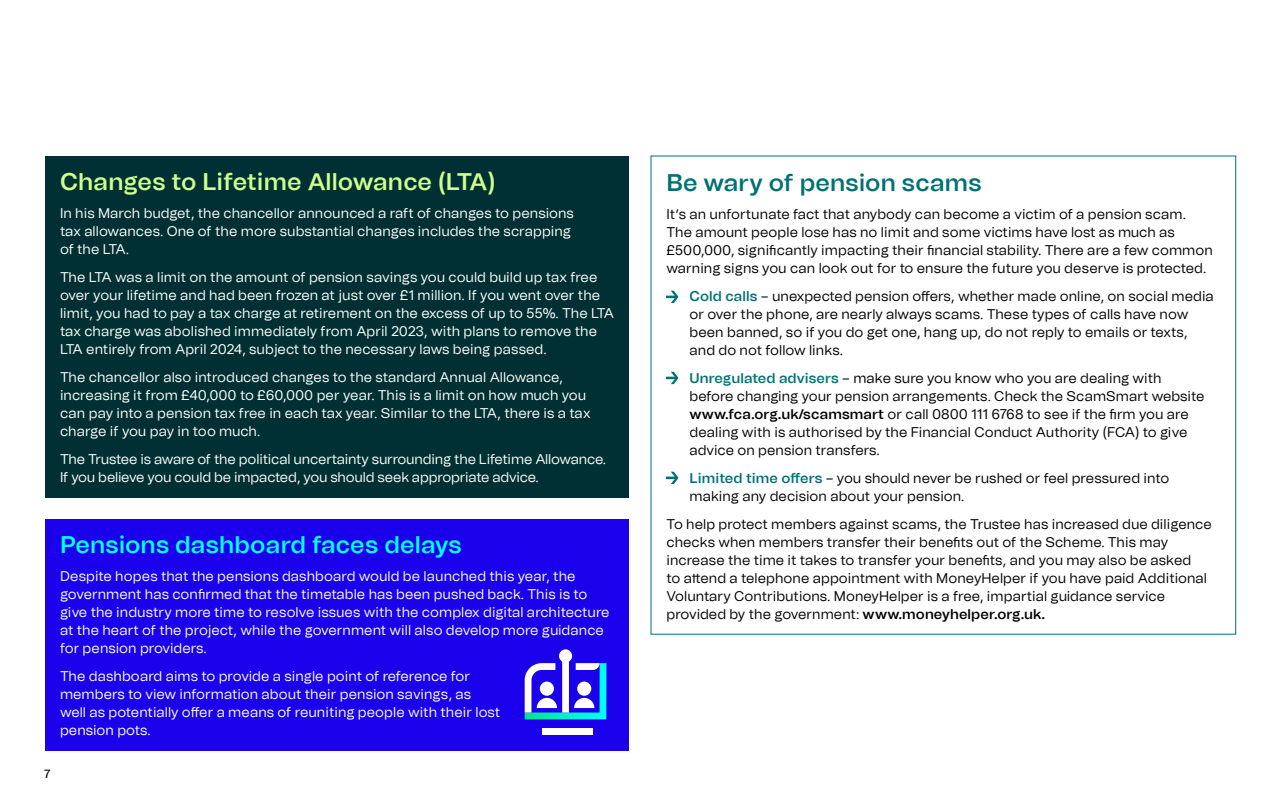
<style>
.page{position:relative;width:1280px;height:800px;background:#fff}
.page>*{position:absolute;margin:0;border:0;box-sizing:border-box;transform-origin:0 0}
.t1{font:600 24px "Tomato Grotesk";letter-spacing:.005em;color:#cfff8f}
.t2{font:600 24px "Tomato Grotesk";letter-spacing:.005em;color:#0ff}
.t3{font:600 24px "Tomato Grotesk";letter-spacing:.005em;color:#007173}
.t4{font:14px/18px "Tomato Grotesk";letter-spacing:.005em;color:#fff}
.t5{font:14px/18px "Tomato Grotesk";letter-spacing:.005em;color:#000}
.t6{font:500 12px "Tomato Grotesk";color:#000}
.s1{font-weight:600;color:#007173}
.s2{font-weight:600}
</style>
<div class="page">
<svg style="left:666px;top:291px;width:13px;height:12px"></svg>
<svg style="left:666px;top:372px;width:13px;height:12px"></svg>
<svg style="left:666px;top:472px;width:13px;height:12px"></svg>
<div style="left:45px;top:156px;width:584px;height:341px;background:#003033"></div>
<div style="left:45px;top:519px;width:584px;height:231px;background:#1b00eb"></div>
<div style="left:543px;top:728px;width:50px;height:7px;background:#fff"></div>
<svg style="left:525px;top:649px;width:81px;height:70px"></svg>
<div style="left:577px;top:682px;width:14px;height:14px;background:#fff;border-radius:50%"></div>
<h1 class="t1" style="left:60px;top:164px;width:437px">Changes to Lifetime Allowance (LTA)</h1>
<p class="t4" style="left:60px;top:204px;width:515px">In his March budget, the chancellor announced a raft of changes to pensions tax allowances. One of the more substantial changes includes the scrapping of the LTA.</p>
<p class="t4" style="left:60px;top:268px;width:556px">The LTA was a limit on the amount of pension savings you could build up tax free over your lifetime and had been frozen at just over £1 million. If you went over the limit, you had to pay a tax charge at retirement on the excess of up to 55%. The LTA tax charge was abolished immediately from April 2023, with plans to remove the LTA entirely from April 2024, subject to the necessary laws being passed.</p>
<p class="t4" style="left:60px;top:368px;width:532px">The chancellor also introduced changes to the standard Annual Allowance, increasing it from £40,000 to £60,000 per year. This is a limit on how much you can pay into a pension tax free in each tax year. Similar to the LTA, there is a tax charge if you pay in too much.</p>
<p class="t4" style="left:60px;top:450px;width:548px">The Trustee is aware of the political uncertainty surrounding the Lifetime Allowance.<br>If you believe you could be impacted, you should seek appropriate advice.</p>
<h1 class="t2" style="left:60px;top:528px;width:403px">Pensions dashboard faces delays</h1>
<p class="t4" style="left:60px;top:567px;width:551px">Despite hopes that the pensions dashboard would be launched this year, the government has confirmed that the timetable has been pushed back. This is to give the industry more time to resolve issues with the complex digital architecture at the heart of the project, while the government will also develop more guidance for pension providers.</p>
<p class="t4" style="left:60px;top:667px;width:442px">The dashboard aims to provide a single point of reference for members to view information about their pension savings, as well as potentially offer a means of reuniting people with their lost pension pots.</p>
<p class="t6" style="left:44px;top:765px;width:8px">7</p>
<h1 class="t3" style="left:666px;top:165px;width:317px">Be wary of pension scams</h1>
<p class="t5" style="left:666px;top:204px;width:548px">It’s an unfortunate fact that anybody can become a victim of a pension scam.<br>The amount people lose has no limit and some victims have lost as much as £500,000, significantly impacting their financial stability. There are a few common warning signs you can look out for to ensure the future you deserve is protected.</p>
<p class="t5" style="left:690px;top:287px;width:526px"><span class="s1">Cold calls</span> – unexpected pension offers, whether made online, on social media or over the phone, are nearly always scams. These types of calls have now been banned, so if you do get one, hang up, do not reply to emails or texts, and do not follow links.</p>
<p class="t5" style="left:690px;top:369px;width:517px"><span class="s1">Unregulated advisers</span> – make sure you know who you are dealing with before changing your pension arrangements. Check the ScamSmart website <span class="s2">www.fca.org.uk/scamsmart</span> or call 0800 111 6768 to see if the firm you are dealing with is authorised by the Financial Conduct Authority (FCA) to give advice on pension transfers.</p>
<p class="t5" style="left:690px;top:469px;width:481px"><span class="s1">Limited time offers</span> – you should never be rushed or feel pressured into making any decision about your pension.</p>
<p class="t5" style="left:666px;top:515px;width:547px">To help protect members against scams, the Trustee has increased due diligence checks when members transfer their benefits out of the Scheme. This may increase the time it takes to transfer your benefits, and you may also be asked<br>to attend a telephone appointment with MoneyHelper if you have paid Additional Voluntary Contributions. MoneyHelper is a free, impartial guidance service provided by the government: <span class="s2">www.moneyhelper.org.uk.</span></p>
</div>
